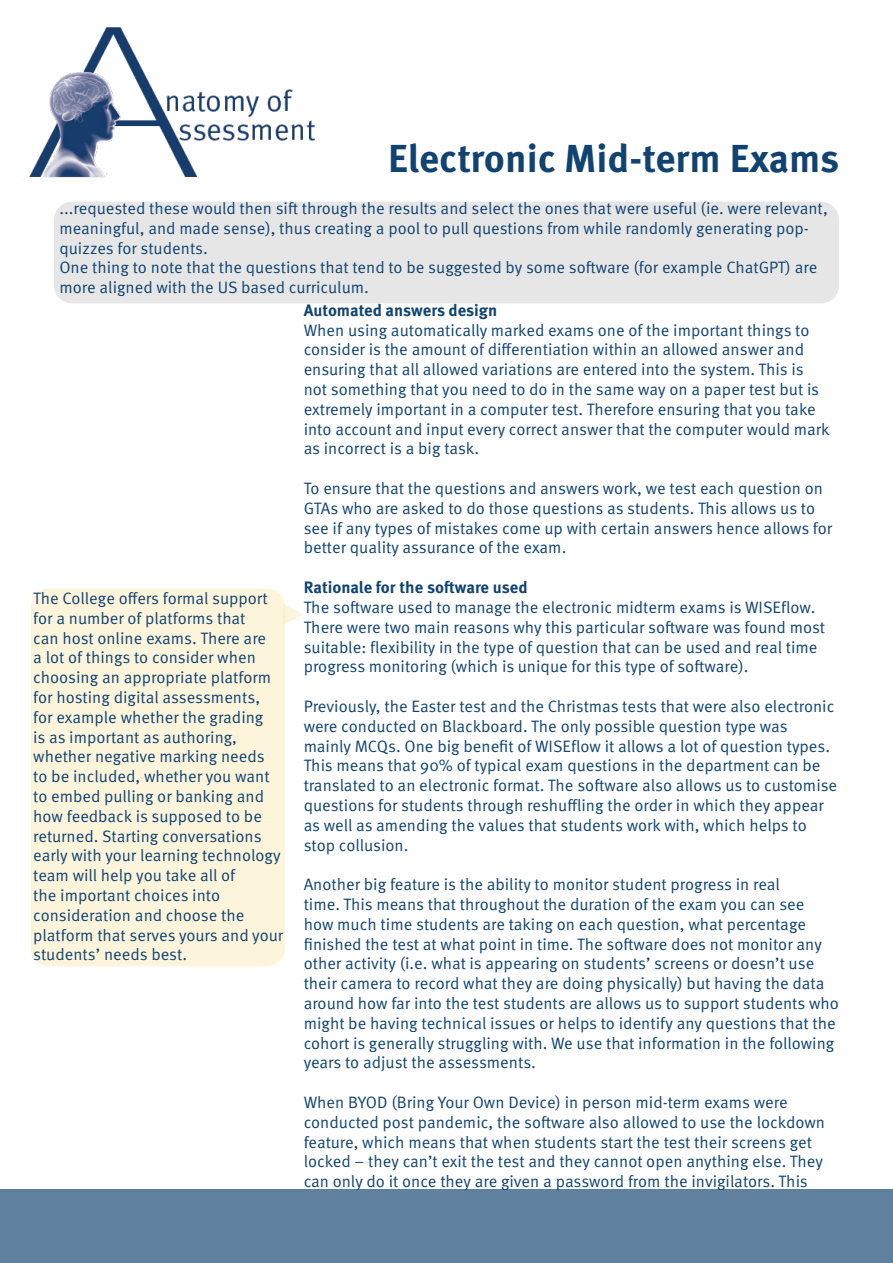
<style>
.page{position:relative;width:893px;height:1263px;background:#fff}
.page>*{position:absolute;margin:0;border:0;box-sizing:border-box;transform-origin:0 0}
.t1{font:700 39px "Meta Pro";color:#104370}
.t2{font:16.5px/19.8px "Meta Pro Norm";color:#104370}
.t3{font:700 16.5px "Meta Pro";color:#104370}
</style>
<div class="page">
<img style="left:29px;top:27px;width:286px;height:151px">
<div style="left:0;top:1189px;width:893px;height:74px;background:#5f819f"></div>
<div style="left:31px;top:588px;width:254px;height:378px;background:#fdf4dc;border-radius:18px"></div>
<svg style="left:283px;top:604px;width:20px;height:21px"></svg>
<div style="left:54px;top:202px;width:785px;height:101px;background:#e6e6e6;border-radius:18px"></div>
<p class="t1" style="left:388px;top:128px;width:453px">Electronic Mid-term Exams</p>
<p class="t2" style="left:59px;top:197px;width:770px">...requested these would then sift through the results and select the ones that were useful (ie. were relevant, meaningful, and made sense), thus creating a pool to pull questions from while randomly generating pop&shy;quizzes for students.</p>
<p class="t2" style="left:59px;top:257px;width:759px">One thing to note that the questions that tend to be suggested by some software (for example ChatGPT) are more aligned with the US based curriculum.</p>
<p class="t2" style="left:33px;top:587px;width:251px">The College offers formal support for a number of platforms that<br>can host online exams. There are<br>a lot of things to consider when choosing an appropriate platform for hosting digital assessments, for example whether the grading<br>is as important as authoring, whether negative marking needs<br>to be included, whether you want to embed pulling or banking and how feedback is supposed to be returned. Starting conversations early with your learning technology team will help you take all of<br>the important choices into consideration and choose the platform that serves yours and your students’ needs best.</p>
<p class="t3" style="left:304px;top:297px;width:195px">Automated answers design</p>
<p class="t2" style="left:304px;top:319px;width:527px">When using automatically marked exams one of the important things to consider is the amount of differentiation within an allowed answer and ensuring that all allowed variations are entered into the system. This is not something that you need to do in the same way on a paper test but is extremely important in a computer test. Therefore ensuring that you take into account and input every correct answer that the computer would mark as incorrect is a big task.</p>
<p class="t2" style="left:304px;top:477px;width:530px">To ensure that the questions and answers work, we test each question on GTAs who are asked to do those questions as students. This allows us to see if any types of mistakes come up with certain answers hence allows for better quality assurance of the exam.</p>
<p class="t3" style="left:304px;top:574px;width:225px">Rationale for the software used</p>
<p class="t2" style="left:304px;top:596px;width:523px">The software used to manage the electronic midterm exams is WISEflow.<br>There were two main reasons why this particular software was found most suitable: flexibility in the type of question that can be used and real time progress monitoring (which is unique for this type of software).</p>
<p class="t2" style="left:304px;top:695px;width:535px">Previously, the Easter test and the Christmas tests that were also electronic were conducted on Blackboard. The only possible question type was mainly MCQs. One big benefit of WISEflow it allows a lot of question types.<br>This means that 90% of typical exam questions in the department can be translated to an electronic format. The software also allows us to customise questions for students through reshuffling the order in which they appear as well as amending the values that students work with, which helps to stop collusion.</p>
<p class="t2" style="left:304px;top:873px;width:537px">Another big feature is the ability to monitor student progress in real<br>time. This means that throughout the duration of the exam you can see<br>how much time students are taking on each question, what percentage finished the test at what point in time. The software does not monitor any other activity (i.e. what is appearing on students’ screens or doesn’t use their camera to record what they are doing physically) but having the data around how far into the test students are allows us to support students who might be having technical issues or helps to identify any questions that the cohort is generally struggling with. We use that information in the following years to adjust the assessments.</p>
<p class="t2" style="left:304px;top:1091px;width:523px">When BYOD (Bring Your Own Device) in person mid-term exams were conducted post pandemic, the software also allowed to use the lockdown feature, which means that when students start the test their screens get locked – they can’t exit the test and they cannot open anything else. They can only do it once they are given a password from the invigilators. This</p>
</div>
